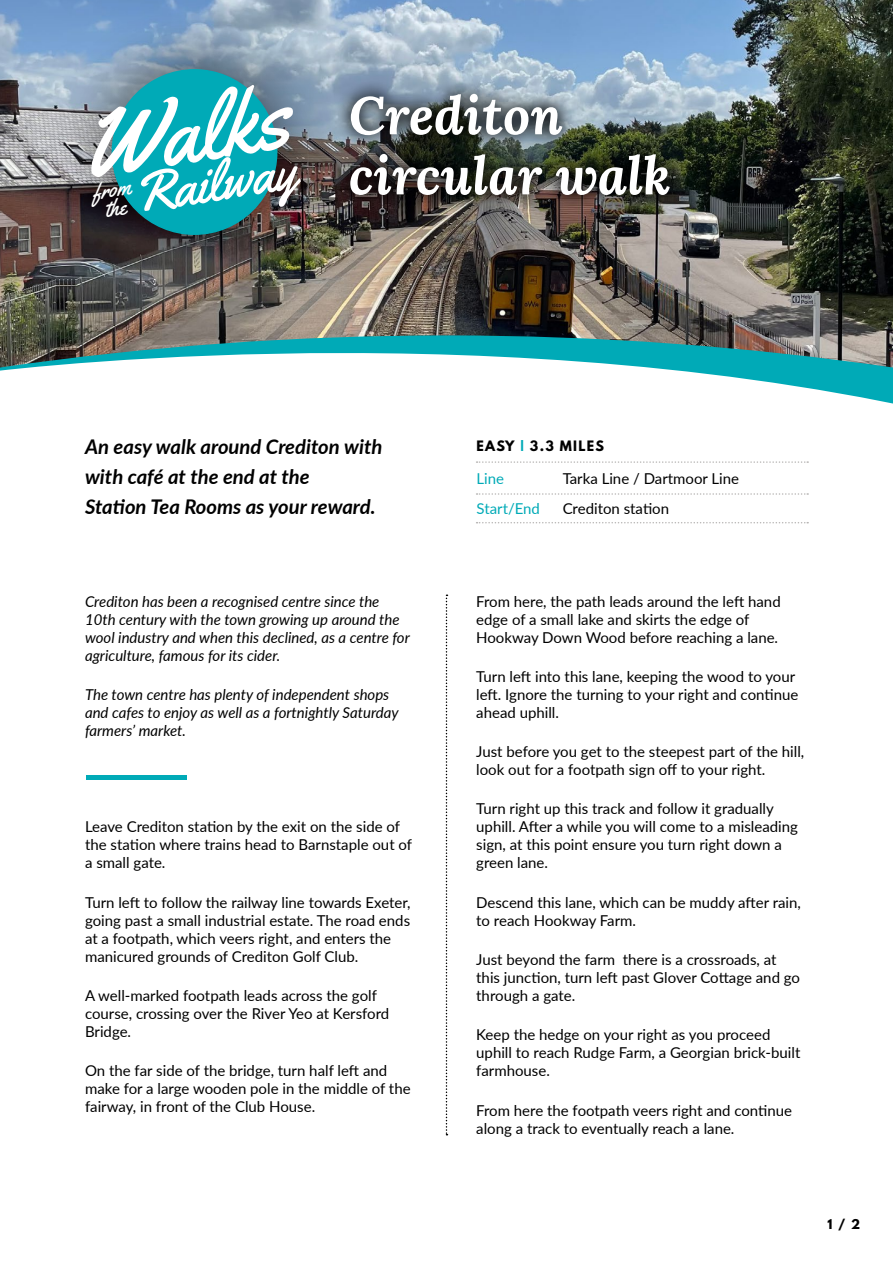
<style>
.page{position:relative;width:893px;height:1263px;background:#fff}
.page>*{position:absolute;margin:0;border:0;box-sizing:border-box;transform-origin:0 0}
.t1{font:92.4px "Yellowtail";color:#fff}
.t2{font:55.8px "Yellowtail";color:#fff}
.Directions_text{font:italic 700 52.95px "Lora";color:#fff}
.t3{font:22.8px/18.8px "Yellowtail";color:#fff;text-align:center}
.Directions_text-2{font:italic 700 20.25px/30px "Lato";color:#000}
.Directions_text-3{font:15px/18px "Lato";color:#000}
.Directions_text-4{font:italic 15px/18px "Lato";color:#000}
.Directions_text-5{font:15px "Lato";color:#00aab7}
.Directions_text-6{font:700 12.75px "League Spartan";letter-spacing:.1em;color:#000}
.t4{font:700 12px "League Spartan";color:#000}
.s1{color:#00aab7}
</style>
<div class="page">
<svg style="left:0;top:367px;width:893px;height:28px"></svg>
<img style="left:0;top:0;width:893px;height:367px">
<svg style="left:446px;top:594px;width:1px;height:541px"></svg>
<svg style="left:477px;top:493px;width:331px;height:2px"></svg>
<svg style="left:477px;top:461px;width:331px;height:2px"></svg>
<svg style="left:477px;top:522px;width:331px;height:1px"></svg>
<div style="left:335px;top:78px;width:350px;height:132px;background:#000;opacity:.9"></div>
<div style="left:51px;top:8px;width:287px;height:288px;background:#000;opacity:.75"></div>
<div style="left:112px;top:70px;width:165px;height:164px;background:#00aab7;border-radius:50%"></div>
<hr style="left:86px;top:776px;width:100px;height:4px;background:#00aab7">
<h1 class="t1" style="left:72px;top:90px;width:211px;rotate:-9deg">Walks</h1>
<h2 class="t2" style="left:127px;top:159px;width:166px;rotate:-9deg">Railway</h2>
<h3 class="t3" style="left:91px;top:183px;width:40px;rotate:-9deg">from the</h3>
<p class="Directions_text" style="left:349px;top:77px;width:215px">Crediton</p>
<p class="Directions_text" style="left:349px;top:137px;width:323px">circular walk</p>
<p class="Directions_text-2" style="left:85px;top:430px;width:299px">An easy walk around Crediton with with café at the end at the<br>Station Tea Rooms as your reward.</p>
<p class="Directions_text-4" style="left:85px;top:591px;width:326px">Crediton has been a recognised centre since the 10th century with the town growing up around the wool industry and when this declined, as a centre for agriculture, famous for its cider.</p>
<p class="Directions_text-4" style="left:85px;top:685px;width:315px">The town centre has plenty of independent shops and cafes to enjoy as well as a fortnightly Saturday farmers’ market.</p>
<p class="Directions_text-3" style="left:85px;top:817px;width:329px">Leave Crediton station by the exit on the side of the station where trains head to Barnstaple out of a small gate.</p>
<p class="Directions_text-3" style="left:85px;top:893px;width:327px">Turn left to follow the railway line towards Exeter, going past a small industrial estate. The road ends at a footpath, which veers right, and enters the manicured grounds of Crediton Golf Club.</p>
<p class="Directions_text-3" style="left:85px;top:986px;width:306px">A well-marked footpath leads across the golf course, crossing over the River Yeo at Kersford<br>Bridge.</p>
<p class="Directions_text-3" style="left:85px;top:1061px;width:327px">On the far side of the bridge, turn half left and make for a large wooden pole in the middle of the fairway, in front of the Club House.</p>
<p class="Directions_text-6" style="left:477px;top:436px;width:129px">EASY <span class="s1">|</span> 3.3 MILES</p>
<p class="Directions_text-5" style="left:477px;top:468px;width:29px">Line</p>
<p class="Directions_text-5" style="left:477px;top:498px;width:65px">Start/End</p>
<p class="Directions_text-3" style="left:563px;top:469px;width:178px">Tarka Line / Dartmoor Line</p>
<p class="Directions_text-3" style="left:563px;top:499px;width:108px">Crediton station</p>
<p class="Directions_text-3" style="left:476px;top:591px;width:306px">From here, the path leads around the left hand edge of a small lake and skirts the edge of<br>Hookway Down Wood before reaching a lane.</p>
<p class="Directions_text-3" style="left:476px;top:667px;width:324px">Turn left into this lane, keeping the wood to your left. Ignore the turning to your right and continue ahead uphill.</p>
<p class="Directions_text-3" style="left:476px;top:742px;width:330px">Just before you get to the steepest part of the hill, look out for a footpath sign off to your right.</p>
<p class="Directions_text-3" style="left:476px;top:799px;width:323px">Turn right up this track and follow it gradually uphill. After a while you will come to a misleading sign, at this point ensure you turn right down a green lane.</p>
<p class="Directions_text-3" style="left:476px;top:893px;width:326px">Descend this lane, which can be muddy after rain, to reach Hookway Farm.</p>
<p class="Directions_text-3" style="left:476px;top:950px;width:325px">Just beyond the farm there is a crossroads, at this junction, turn left past Glover Cottage and go through a gate.</p>
<p class="Directions_text-3" style="left:476px;top:1025px;width:326px">Keep the hedge on your right as you proceed uphill to reach Rudge Farm, a Georgian brick-built farmhouse.</p>
<p class="Directions_text-3" style="left:476px;top:1100px;width:317px">From here the footpath veers right and continue along a track to eventually reach a lane.</p>
<p class="t4" style="left:827px;top:1214px;width:34px">1 / 2</p>
</div>
